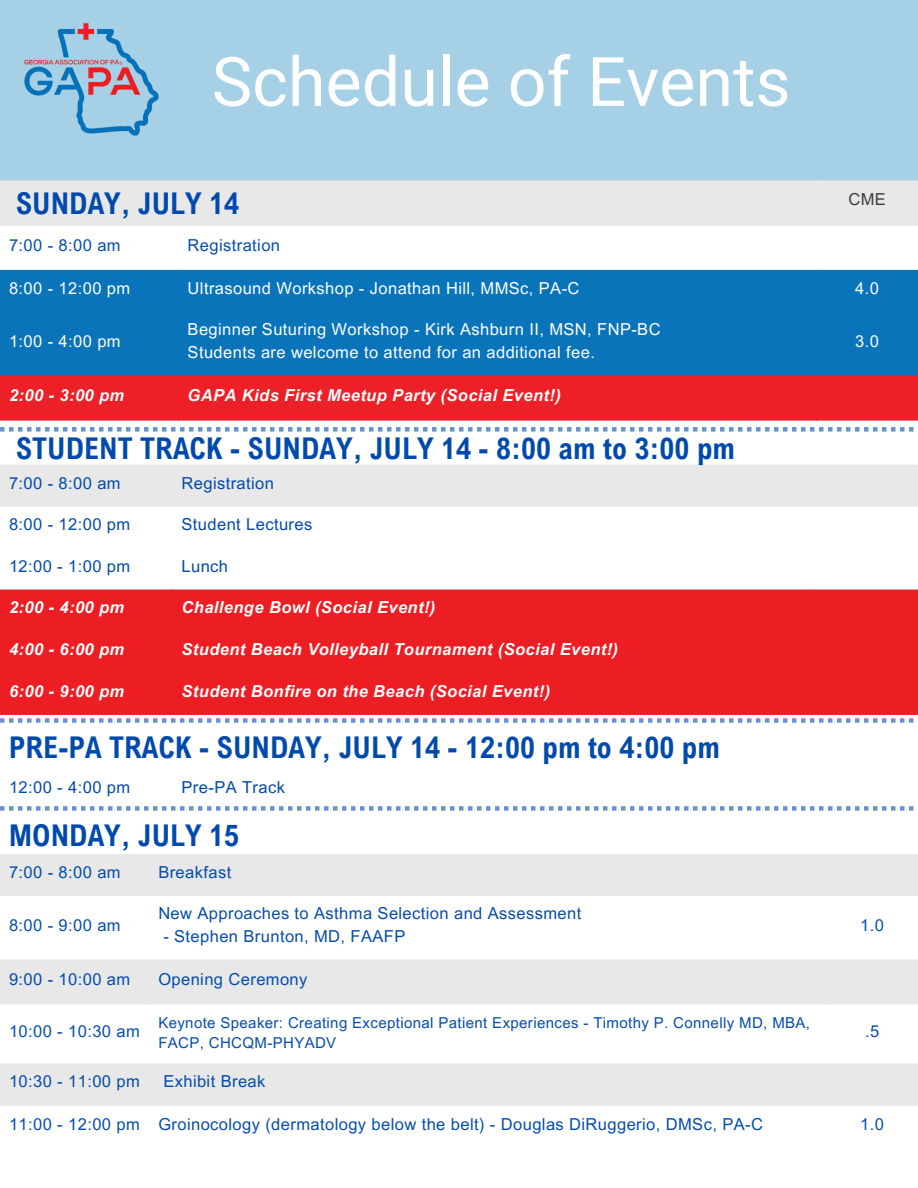
<style>
.page{position:relative;width:918px;height:1188px;background:#fff}
.page>*{position:absolute;margin:0;border:0;box-sizing:border-box;transform-origin:0 0}
.t1{font:68.25px "Heebo";color:#fff}
.t2{font:700 30px "Arial Nova Cond";color:#004aad}
.t3{font:16.5px "Arial MT Pro";letter-spacing:.025em;color:#004aad}
.t4{font:italic 700 16.5px "Arial MT Pro";letter-spacing:.025em;color:#fff}
.t5{font:16.5px/22.5px "Arial MT Pro";letter-spacing:.025em;color:#fff}
.t6{font:italic 700 16.5px "Arial MT Pro";color:#feffff}
.t7{font:16.5px "Arial MT Pro";color:#3d3d3d}
.t8{font:15px/20.2px "Arial MT Pro";letter-spacing:.025em;color:#004aad}
</style>
<div class="page">
<div style="left:0;top:0;width:918px;height:182px;background:#a5d0e5"></div>
<img style="left:24px;top:23px;width:135px;height:113px">
<div style="left:0;top:181px;width:918px;height:45px;background:#e8e8e8"></div>
<div style="left:0;top:270px;width:918px;height:106px;background:#0a74bb"></div>
<div style="left:0;top:376px;width:918px;height:45px;background:#ec2026"></div>
<svg style="left:0;top:427px;width:913px;height:5px"></svg>
<div style="left:0;top:465px;width:918px;height:42px;background:#e8e8e8"></div>
<div style="left:0;top:590px;width:918px;height:125px;background:#ec1e24"></div>
<svg style="left:0;top:718px;width:913px;height:5px"></svg>
<svg style="left:0;top:806px;width:913px;height:5px"></svg>
<svg style="left:0;top:854px;width:918px;height:252px;fill:#eaeaea"></svg>
<h1 class="t1" style="left:212px;top:34px;width:581px">Schedule of Events</h1>
<p class="t2" style="left:16px;top:185px;width:225px">SUNDAY, JULY 14</p>
<p class="t7" style="left:848px;top:193px;width:39px">CME</p>
<p class="t3" style="left:9px;top:239px;width:113px">7:00 - 8:00 am</p>
<p class="t3" style="left:188px;top:239px;width:94px">Registration</p>
<p class="t5" style="left:9px;top:279px;width:123px">8:00 - 12:00 pm</p>
<p class="t5" style="left:188px;top:279px;width:393px">Ultrasound Workshop - Jonathan Hill, MMSc, PA-C</p>
<p class="t5" style="left:855px;top:279px;width:25px">4.0</p>
<p class="t5" style="left:9px;top:332px;width:113px">1:00 - 4:00 pm</p>
<p class="t5" style="left:188px;top:320px;width:475px">Beginner Suturing Workshop - Kirk Ashburn II, MSN, FNP-BC<br>Students are welcome to attend for an additional fee.</p>
<p class="t5" style="left:855px;top:332px;width:25px">3.0</p>
<p class="t6" style="left:9px;top:389px;width:117px">2:00 - 3:00 pm</p>
<p class="t4" style="left:188px;top:389px;width:375px">GAPA Kids First Meetup Party (Social Event!)</p>
<p class="t2" style="left:16px;top:430px;width:721px">STUDENT TRACK - SUNDAY, JULY 14 - 8:00 am to 3:00 pm</p>
<p class="t3" style="left:9px;top:477px;width:113px">7:00 - 8:00 am</p>
<p class="t3" style="left:182px;top:477px;width:94px">Registration</p>
<p class="t3" style="left:9px;top:518px;width:123px">8:00 - 12:00 pm</p>
<p class="t3" style="left:182px;top:518px;width:132px">Student Lectures</p>
<p class="t3" style="left:9px;top:560px;width:123px">12:00 - 1:00 pm</p>
<p class="t3" style="left:182px;top:560px;width:48px">Lunch</p>
<p class="t4" style="left:9px;top:601px;width:117px">2:00 - 4:00 pm</p>
<p class="t4" style="left:182px;top:601px;width:255px">Challenge Bowl (Social Event!)</p>
<p class="t4" style="left:9px;top:643px;width:117px">4:00 - 6:00 pm</p>
<p class="t4" style="left:182px;top:643px;width:438px">Student Beach Volleyball Tournament (Social Event!)</p>
<p class="t4" style="left:9px;top:685px;width:117px">6:00 - 9:00 pm</p>
<p class="t4" style="left:182px;top:685px;width:370px">Student Bonfire on the Beach (Social Event!)</p>
<p class="t2" style="left:9px;top:729px;width:713px">PRE-PA TRACK - SUNDAY, JULY 14 - 12:00 pm to 4:00 pm</p>
<h2 class="t3" style="left:9px;top:781px;width:123px">12:00 - 4:00 pm</h2>
<p class="t3" style="left:182px;top:781px;width:105px">Pre-PA Track</p>
<p class="t2" style="left:9px;top:816px;width:232px">MONDAY, JULY 15</p>
<p class="t3" style="left:9px;top:866px;width:113px">7:00 - 8:00 am</p>
<p class="t3" style="left:158px;top:866px;width:74px">Breakfast</p>
<p class="t3" style="left:9px;top:919px;width:113px">8:00 - 9:00 am</p>
<p class="t3" style="left:158px;top:907px;width:425px">New Approaches to Asthma Selection and Assessment</p>
<p class="t3" style="left:163px;top:930px;width:244px">- Stephen Brunton, MD, FAAFP</p>
<p class="t3" style="left:860px;top:919px;width:25px">1.0</p>
<p class="t3" style="left:9px;top:973px;width:123px">9:00 - 10:00 am</p>
<p class="t3" style="left:158px;top:973px;width:151px">Opening Ceremony</p>
<p class="t3" style="left:9px;top:1025px;width:132px">10:00 - 10:30 am</p>
<p class="t8" style="left:158px;top:1014px;width:653px">Keynote Speaker: Creating Exceptional Patient Experiences - Timothy P. Connelly MD, MBA,<br>FACP, CHCQM-PHYADV</p>
<p class="t3" style="left:865px;top:1025px;width:16px">.5</p>
<p class="t3" style="left:9px;top:1075px;width:132px">10:30 - 11:00 pm</p>
<p class="t3" style="left:163px;top:1075px;width:104px">Exhibit Break</p>
<p class="t3" style="left:9px;top:1118px;width:755px">11:00 - 12:00 pm Groinocology (dermatology below the belt) - Douglas DiRuggerio, DMSc, PA-C</p>
<p class="t3" style="left:860px;top:1118px;width:25px">1.0</p>
</div>
